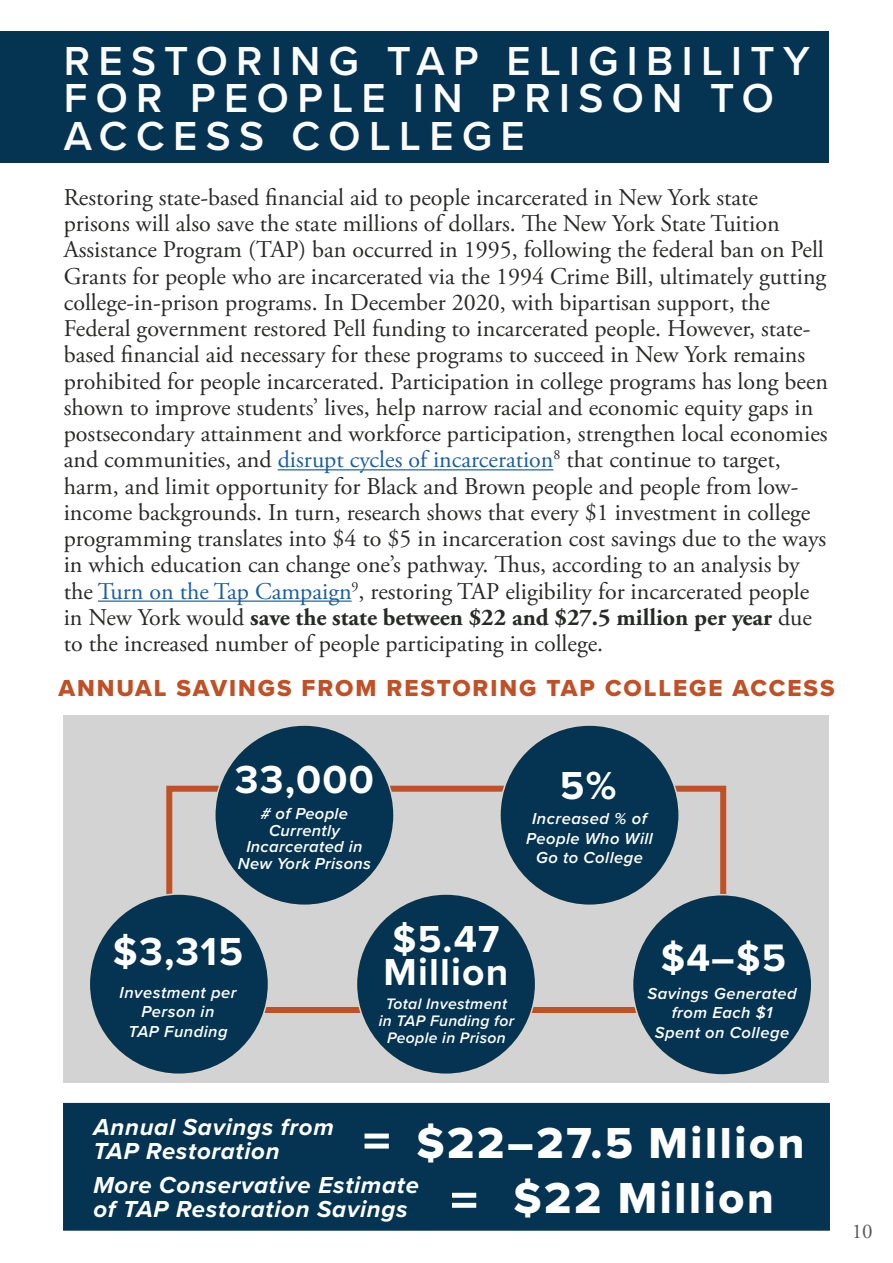
<style>
.page{position:relative;width:893px;height:1263px;background:#fff}
.page>*{position:absolute;margin:0;border:0;box-sizing:border-box;transform-origin:0 0}
.t1{font:54px "Proxima Nova Extrabld";color:#fff}
.t2{font:45px "Proxima Nova Extrabld";letter-spacing:.06em;color:#fff}
.t3{font:600 42px/37.5px "Proxima Nova";letter-spacing:.2em;color:#fff}
.t4{font:700 40.5px "Proxima Nova";letter-spacing:.03em;color:#fff}
.t5{font:700 39.75px "Proxima Nova";color:#fff}
.t6{font:700 39px/33px "Proxima Nova";letter-spacing:.03em;color:#fff}
.t7{font:24px/26.2px "Adobe Garamond Pro";color:#262825}
.t8{font:italic 700 24px/24px "Proxima Nova";letter-spacing:.03em;color:#fff}
.Subhead_-_Align_Cent{font:24px "Proxima Nova Extrabld";letter-spacing:.08em;color:#c05026}
.t9{font:21px "Adobe Garamond Pro";color:#57585a}
.t10{font:italic 600 16.5px/19.5px "Proxima Nova";letter-spacing:.03em;color:#fff;text-align:center}
.t11{font:italic 600 15.75px/17.2px "Proxima Nova";letter-spacing:.02em;color:#fff;text-align:center}
.s1{color:#175d9e}
.s2{font-weight:700}
</style>
<div class="page">
<div style="left:0;top:32px;width:829px;height:131px;background:#043451"></div>
<div style="left:64px;top:716px;width:765px;height:367px;background:#d3d3d3"></div>
<div style="left:166px;top:786px;width:560px;height:227px;border:6px solid #c05026"></div>
<hr style="left:278px;top:469px;width:275px;height:1px;background:#175d9e">
<hr style="left:98px;top:600px;width:254px;height:2px;background:#175d9e">
<div style="left:63px;top:1103px;width:767px;height:128px;background:#043451;border:2px solid #043451"></div>
<div style="left:215px;top:725px;width:179px;height:180px;background:#043451;border-radius:50%"></div>
<div style="left:500px;top:725px;width:179px;height:180px;background:#043451;border-radius:50%"></div>
<div style="left:89px;top:894px;width:179px;height:180px;background:#043451;border-radius:50%"></div>
<div style="left:356px;top:894px;width:180px;height:180px;background:#043451;border-radius:50%"></div>
<div style="left:632px;top:895px;width:180px;height:180px;background:#043451;border-radius:50%"></div>
<h3 class="t3" style="left:64px;top:41px;width:748px">RESTORING TAP ELIGIBILITY<br>FOR PEOPLE IN PRISON TO<br>ACCESS COLLEGE</h3>
<p class="t7" style="left:64px;top:185px;width:766px">Restoring state-based financial aid to people incarcerated in New York state prisons will also save the state millions of dollars. The New York State Tuition Assistance Program (TAP) ban occurred in 1995, following the federal ban on Pell Grants for people who are incarcerated via the 1994 Crime Bill, ultimately gutting college-in-prison programs. In December 2020, with bipartisan support, the Federal government restored Pell funding to incarcerated people. However, state&shy;based financial aid necessary for these programs to succeed in New York remains prohibited for people incarcerated. Participation in college programs has long been shown to improve students’ lives, help narrow racial and economic equity gaps in postsecondary attainment and workforce participation, strengthen local economies and communities, and <span class="s1">disrupt cycles of incarceration</span><sup>8</sup> that continue to target, harm, and limit opportunity for Black and Brown people and people from low&shy;income backgrounds. In turn, research shows that every $1 investment in college programming translates into $4 to $5 in incarceration cost savings due to the ways in which education can change one’s pathway. Thus, according to an analysis by the <span class="s1">Turn on the Tap Campaign</span><sup>9</sup>, restoring TAP eligibility for incarcerated people in New York would <span class="s2">save the state between $22 and $27.5 million per year</span> due to the increased number of people participating in college.</p>
<p class="Subhead_-_Align_Cent" style="left:58px;top:670px;width:778px">ANNUAL SAVINGS FROM RESTORING TAP COLLEGE ACCESS</p>
<p class="t4" style="left:235px;top:750px;width:141px">33,000</p>
<p class="t10" style="left:238px;top:805px;width:135px;line-height:16.5px"># of People<br>Currently<br>Incarcerated in<br>New York Prisons</p>
<p class="t4" style="left:560px;top:755px;width:58px">5%</p>
<p class="t10" style="left:526px;top:809px;width:128px">Increased % of<br>People Who Will<br>Go to College</p>
<p class="t4" style="left:113px;top:921px;width:132px">$3,315</p>
<p class="t10" style="left:120px;top:982px;width:118px">Investment per<br>Person in<br>TAP Funding</p>
<p class="t6" style="left:384px;top:922px;width:126px">$5.47<br>Million</p>
<p class="t11" style="left:379px;top:994px;width:137px">Total Investment in TAP Funding for<br>People in Prison</p>
<p class="t5" style="left:661px;top:928px;width:127px">$4–$5</p>
<p class="t10" style="left:647px;top:983px;width:151px">Savings Generated from Each $1<br>Spent on College</p>
<p class="t8" style="left:93px;top:1115px;width:242px">Annual Savings from<br>TAP Restoration</p>
<p class="t1" style="left:363px;top:1101px;width:29px">=</p>
<p class="t2" style="left:416px;top:1109px;width:390px">$22–27.5 Million</p>
<p class="t8" style="left:93px;top:1172px;width:327px">More Conservative Estimate of TAP Restoration Savings</p>
<p class="t1" style="left:450px;top:1160px;width:29px">=</p>
<p class="t2" style="left:513px;top:1164px;width:262px">$22 Million</p>
<p class="t9" style="left:852px;top:1218px;width:22px">10</p>
</div>
